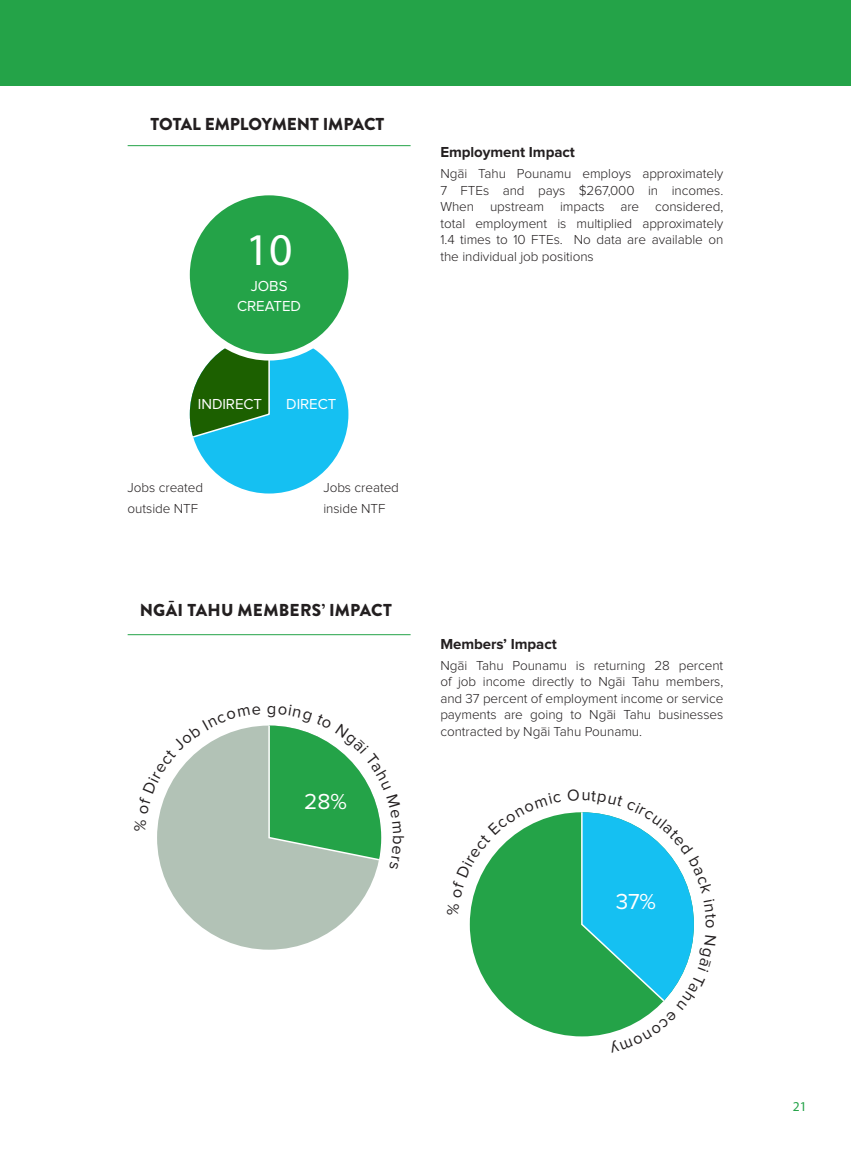
<style>
.page{position:relative;width:851px;height:1149px;background:#fff}
.page>*{position:absolute;margin:0;border:0;box-sizing:border-box;transform-origin:0 0}
.t1{font:45.6px "Myriad Pro";color:#fff}
.t2{font:22.5px "Proxima Nova";color:#fff}
.t3{font:900 17.25px "Brandon Grotesque";letter-spacing:.015em;color:#231f20}
.t4{font:900 17.25px "Brandon Grotesque";letter-spacing:-.005em;color:#231f20}
.t5{font:700 15px "Proxima Nova";letter-spacing:-.005em;color:#231f20}
.t6{font:15px/19.8px "Proxima Nova";letter-spacing:-.005em;color:#fff;text-align:center}
.t7{font:13.65px "Myriad Pro";color:#24a348}
.t8{font:300 13.5px/16.5px "Proxima Nova";letter-spacing:-.005em;color:#231f20;text-align:justify}
</style>
<div class="page">
<div style="left:0;top:0;width:850px;height:85px;background:#24a348"></div>
<div style="left:190px;top:335px;width:158px;height:158px;background:#15c0f2;border-radius:50%"></div>
<svg style="left:190px;top:348px;width:80px;height:98px"></svg>
<div style="left:183px;top:189px;width:172px;height:171px;background:#fff;border-radius:50%"></div>
<div style="left:190px;top:195px;width:158px;height:159px;background:#24a348;border-radius:50%"></div>
<div style="left:157px;top:725px;width:224px;height:224px;background:#b2c2b6;border-radius:50%"></div>
<div style="left:469px;top:812px;width:224px;height:224px;background:#24a348;border-radius:50%"></div>
<hr style="left:128px;top:145px;width:282px;height:1px;background:#24a348">
<hr style="left:128px;top:634px;width:282px;height:1px;background:#24a348">
<svg style="left:160px;top:725px;width:101px;height:87px"></svg>
<svg style="left:267px;top:725px;width:115px;height:145px"></svg>
<svg style="left:472px;top:814px;width:89px;height:83px"></svg>
<svg style="left:567px;top:812px;width:127px;height:225px"></svg>
<p class="t4" style="left:151px;top:111px;width:235px">TOTAL EMPLOYMENT IMPACT</p>
<h1 class="t1" style="left:246px;top:221px;width:48px">10</h1>
<p class="t6" style="left:237px;top:276px;width:65px">JOBS<br>CREATED</p>
<p class="t6" style="left:198px;top:394px;width:66px">INDIRECT</p>
<p class="t6" style="left:286px;top:394px;width:52px">DIRECT</p>
<p class="t8" style="left:128px;top:478px;width:77px;line-height:20.7px">Jobs created outside NTF</p>
<p class="t8" style="left:323px;top:478px;width:77px;line-height:20.7px">Jobs created inside NTF</p>
<p class="t3" style="left:140px;top:597px;width:254px">NGĀI TAHU MEMBERS’ IMPACT</p>
<h2 class="t2" style="left:304px;top:790px;width:44px">28%</h2>
<p class="t5" style="left:440px;top:145px;width:136px">Employment Impact</p>
<p class="t8" style="left:440px;top:166px;width:284px">Ngāi Tahu Pounamu employs approximately 7 FTEs and pays $267,000 in incomes.<br>When upstream impacts are considered, total employment is multiplied approximately 1.4 times to 10 FTEs. No data are available on the individual job positions</p>
<p class="t5" style="left:440px;top:636px;width:118px">Members’ Impact</p>
<p class="t8" style="left:440px;top:657px;width:284px">Ngāi Tahu Pounamu is returning 28 percent of job income directly to Ngāi Tahu members, and 37 percent of employment income or service payments are going to Ngāi Tahu businesses contracted by Ngāi Tahu Pounamu.</p>
<h2 class="t2" style="left:615px;top:891px;width:42px">37%</h2>
<p class="t7" style="left:792px;top:1097px;width:16px">21</p>
</div>
